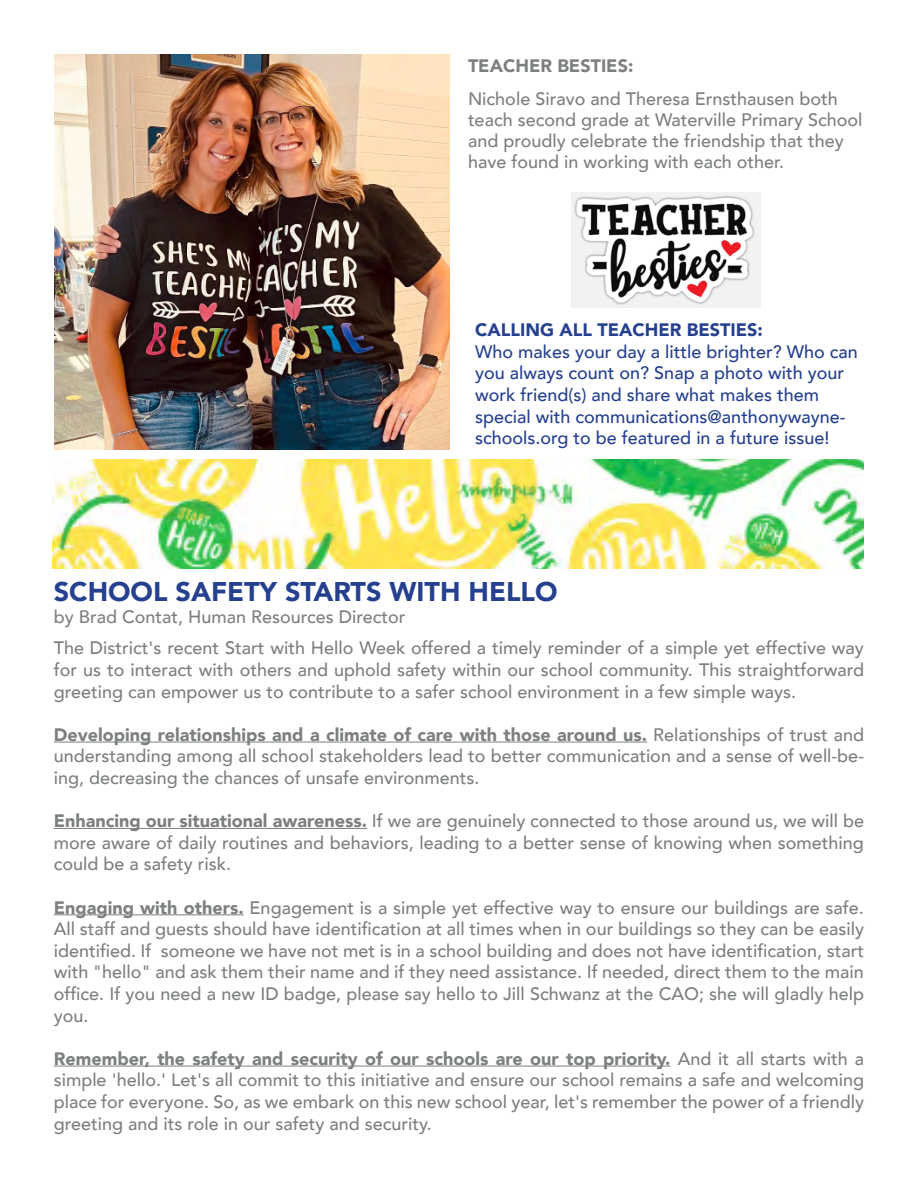
<style>
.page{position:relative;width:918px;height:1188px;background:#fff}
.page>*{position:absolute;margin:0;border:0;box-sizing:border-box;transform-origin:0 0}
.t1{font:900 27px "Avenir";color:#25408f}
.t2{font:500 18px/21.6px "Avenir";color:#7d8080;text-align:justify}
.t3{font:500 18px/21.6px "Avenir";color:#25408f}
.t4{font:900 18px "Avenir";color:#25408f}
.t5{font:900 18px "Avenir";color:#7d8080}
.s1{font-weight:900}
</style>
<div class="page">
<hr style="left:54px;top:742px;width:593px;height:1px;background:#7d8080">
<hr style="left:54px;top:828px;width:313px;height:1px;background:#7d8080">
<hr style="left:54px;top:914px;width:190px;height:1px;background:#7d8080">
<hr style="left:54px;top:1066px;width:616px;height:1px;background:#7d8080">
<img style="left:52px;top:459px;width:812px;height:110px">
<img style="left:54px;top:54px;width:396px;height:396px">
<img style="left:572px;top:193px;width:188px;height:115px">
<p class="t5" style="left:468px;top:50px;width:167px">TEACHER BESTIES:</p>
<p class="t2" style="left:468px;top:87px;width:396px;line-height:21px;text-align:left">Nichole Siravo and Theresa Ernsthausen both teach second grade at Waterville Primary School and proudly celebrate the friendship that they have found in working with each other.</p>
<p class="t4" style="left:475px;top:315px;width:289px">CALLING ALL TEACHER BESTIES:</p>
<p class="t3" style="left:475px;top:340px;width:384px">Who makes your day a little brighter? Who can you always count on? Snap a photo with your work friend(s) and share what makes them special with communications@anthonywayne&shy;schools.org to be featured in a future issue!</p>
<h1 class="t1" style="left:54px;top:569px;width:505px">SCHOOL SAFETY STARTS WITH HELLO</h1>
<p class="t2" style="left:54px;top:600px;width:812px;line-height:31.5px">by Brad Contat, Human Resources Director<br>The District's recent Start with Hello Week offered a timely reminder of a simple yet effective way</p>
<p class="t2" style="left:54px;top:658px;width:812px">for us to interact with others and uphold safety within our school community. This straightforward greeting can empower us to contribute to a safer school environment in a few simple ways.</p>
<p class="t2" style="left:54px;top:723px;width:812px"><span class="s1">Developing relationships and a climate of care with those around us.</span> Relationships of trust and understanding among all school stakeholders lead to better communication and a sense of well-be&shy;ing, decreasing the chances of unsafe environments.</p>
<p class="t2" style="left:54px;top:809px;width:812px"><span class="s1">Enhancing our situational awareness.</span> If we are genuinely connected to those around us, we will be more aware of daily routines and behaviors, leading to a better sense of knowing when something could be a safety risk.</p>
<p class="t2" style="left:54px;top:895px;width:812px"><span class="s1">Engaging with others.</span> Engagement is a simple yet effective way to ensure our buildings are safe.<br>All staff and guests should have identification at all times when in our buildings so they can be easily identified. If someone we have not met is in a school building and does not have identification, start with "hello" and ask them their name and if they need assistance. If needed, direct them to the main office. If you need a new ID badge, please say hello to Jill Schwanz at the CAO; she will gladly help you.</p>
<p class="t2" style="left:54px;top:1047px;width:812px"><span class="s1">Remember, the safety and security of our schools are our top priority.</span> And it all starts with a simple 'hello.' Let's all commit to this initiative and ensure our school remains a safe and welcoming place for everyone. So, as we embark on this new school year, let's remember the power of a friendly greeting and its role in our safety and security.</p>
</div>
